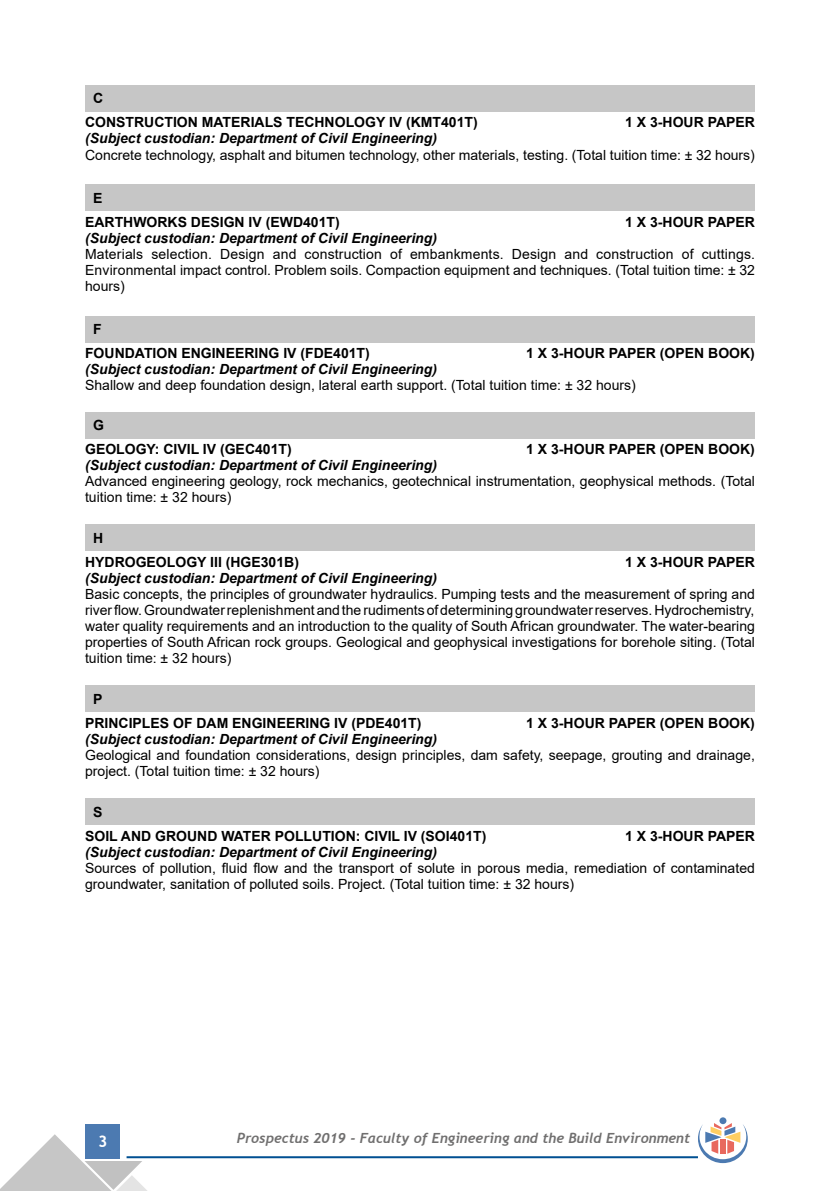
<style>
.page{position:relative;width:840px;height:1191px;background:#fff}
.page>*{position:absolute;margin:0;border:0;box-sizing:border-box;transform-origin:0 0}
.t1{font:700 16px "Trebuchet MS";color:#fff}
.t2{font:14px/16px "Arial";color:#000}
.t3{font:700 14px/24px "Arial";color:#000}
.t4{font:italic 700 14px "Arial";color:#000}
.t5{font:italic 700 14px "Trebuchet";color:#706f6f}
</style>
<div class="page">
<div style="left:86px;top:1124px;width:34px;height:34px;background:#4c7ab1"></div>
<hr style="left:126px;top:1156px;width:571px;height:2px;background:#005092">
<svg style="left:0;top:1134px;width:148px;height:57px"></svg>
<div style="left:719px;top:1117px;width:7px;height:7px;background:#4c7ab1;border-radius:50%"></div>
<svg style="left:697px;top:1123px;width:50px;height:40px"></svg>
<div style="left:85px;top:85px;width:669px;height:26px;background:#c6c6c6"></div>
<div style="left:85px;top:185px;width:669px;height:26px;background:#c6c6c6"></div>
<div style="left:85px;top:316px;width:669px;height:26px;background:#c6c6c6"></div>
<div style="left:85px;top:412px;width:669px;height:26px;background:#c6c6c6"></div>
<div style="left:85px;top:524px;width:669px;height:26px;background:#c6c6c6"></div>
<div style="left:85px;top:685px;width:669px;height:26px;background:#c6c6c6"></div>
<div style="left:85px;top:798px;width:669px;height:26px;background:#c6c6c6"></div>
<p class="t3" style="left:85px;top:86px;width:394px;text-indent:8px">C<br>CONSTRUCTION MATERIALS TECHNOLOGY IV (KMT401T)</p>
<p class="t3" style="left:624px;top:110px;width:131px">1 X 3-HOUR PAPER</p>
<p class="t4" style="left:85px;top:129px;width:353px">(Subject custodian: Department of Civil Engineering)</p>
<p class="t2" style="left:85px;top:147px;width:671px">Concrete technology, asphalt and bitumen technology, other materials, testing. (Total tuition time: ± 32 hours)</p>
<p class="t3" style="left:85px;top:186px;width:256px;text-indent:8px">E<br>EARTHWORKS DESIGN IV (EWD401T)</p>
<p class="t3" style="left:624px;top:210px;width:131px">1 X 3-HOUR PAPER</p>
<p class="t4" style="left:85px;top:229px;width:353px">(Subject custodian: Department of Civil Engineering)</p>
<p class="t2" style="left:85px;top:246px;width:671px;text-align:justify">Materials selection. Design and construction of embankments. Design and construction of cuttings.<br>Environmental impact control. Problem soils. Compaction equipment and techniques. (Total tuition time: ± 32 hours)</p>
<p class="t3" style="left:85px;top:317px;width:286px;text-indent:8px">F<br>FOUNDATION ENGINEERING IV (FDE401T)</p>
<p class="t3" style="left:526px;top:341px;width:230px">1 X 3-HOUR PAPER (OPEN BOOK)</p>
<p class="t4" style="left:85px;top:360px;width:353px">(Subject custodian: Department of Civil Engineering)</p>
<p class="t2" style="left:85px;top:377px;width:552px">Shallow and deep foundation design, lateral earth support. (Total tuition time: ± 32 hours)</p>
<p class="t3" style="left:85px;top:413px;width:208px;text-indent:8px">G<br>GEOLOGY: CIVIL IV (GEC401T)</p>
<p class="t3" style="left:526px;top:437px;width:230px">1 X 3-HOUR PAPER (OPEN BOOK)</p>
<p class="t4" style="left:85px;top:456px;width:353px">(Subject custodian: Department of Civil Engineering)</p>
<p class="t2" style="left:85px;top:473px;width:671px">Advanced engineering geology, rock mechanics, geotechnical instrumentation, geophysical methods. (Total tuition time: ± 32 hours)</p>
<p class="t3" style="left:85px;top:526px;width:215px;text-indent:8px">H<br>HYDROGEOLOGY III (HGE301B)</p>
<p class="t3" style="left:624px;top:550px;width:131px">1 X 3-HOUR PAPER</p>
<p class="t4" style="left:85px;top:568px;width:353px">(Subject custodian: Department of Civil Engineering)</p>
<p class="t2" style="left:85px;top:585px;width:671px;text-align:justify">Basic concepts, the principles of groundwater hydraulics. Pumping tests and the measurement of spring and river flow. Groundwater replenishment and the rudiments of determining groundwater reserves. Hydrochemistry, water quality requirements and an introduction to the quality of South African groundwater. The water-bearing properties of South African rock groups. Geological and geophysical investigations for borehole siting. (Total tuition time: ± 32 hours)</p>
<p class="t3" style="left:85px;top:687px;width:338px;text-indent:8px">P<br>PRINCIPLES OF DAM ENGINEERING IV (PDE401T)</p>
<p class="t3" style="left:526px;top:711px;width:230px">1 X 3-HOUR PAPER (OPEN BOOK)</p>
<p class="t4" style="left:85px;top:729px;width:353px">(Subject custodian: Department of Civil Engineering)</p>
<p class="t2" style="left:85px;top:746px;width:671px;line-height:16.8px">Geological and foundation considerations, design principles, dam safety, seepage, grouting and drainage, project. (Total tuition time: ± 32 hours)</p>
<p class="t3" style="left:85px;top:800px;width:402px;text-indent:8px">S<br>SOIL AND GROUND WATER POLLUTION: CIVIL IV (SOI401T)</p>
<p class="t3" style="left:624px;top:824px;width:131px">1 X 3-HOUR PAPER</p>
<p class="t4" style="left:85px;top:842px;width:353px">(Subject custodian: Department of Civil Engineering)</p>
<p class="t2" style="left:85px;top:859px;width:671px">Sources of pollution, fluid flow and the transport of solute in porous media, remediation of contaminated groundwater, sanitation of polluted soils. Project. (Total tuition time: ± 32 hours)</p>
<p class="t1" style="left:98px;top:1131px;width:11px">3</p>
<p class="t5" style="left:237px;top:1129px;width:454px">Prospectus 2019 - Faculty of Engineering and the Build Environment</p>
</div>
